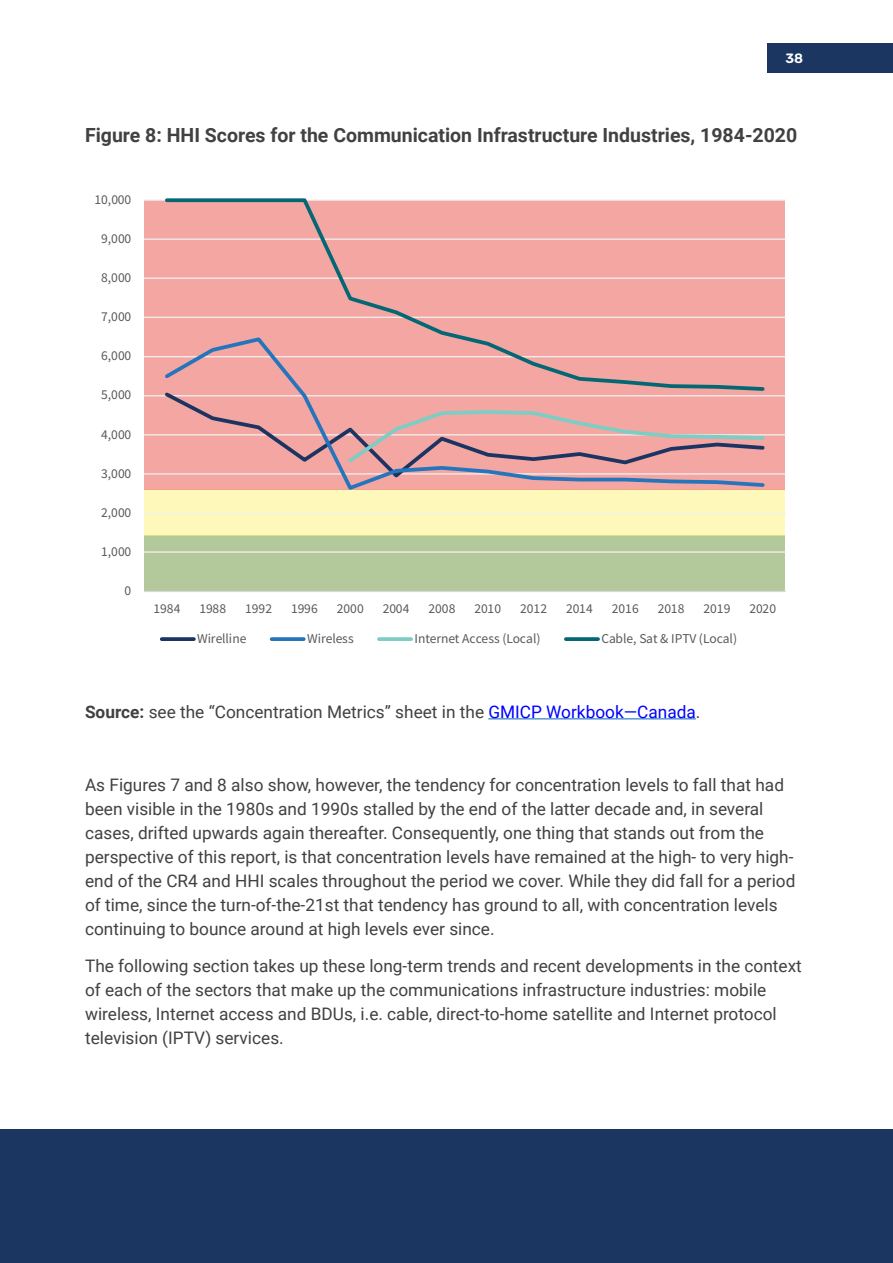
<style>
.page{position:relative;width:893px;height:1263px;background:#fff}
.page>*{position:absolute;margin:0;border:0;box-sizing:border-box;transform-origin:0 0}
.t1{font:700 19.5px "Roboto";color:#414042}
.t2{font:17.25px/24px "Roboto";color:#414042}
.t3{font:13.5px "Source Sans Pro";letter-spacing:-.01em;color:#595959}
.t4{font:300 13.5px "Rubik";color:#fff}
.s1{font-weight:700}
.s2{color:#00f}
</style>
<div class="page">
<hr style="left:488px;top:718px;width:208px;height:1px;background:#0563c1">
<div style="left:144px;top:536px;width:641px;height:55px;background:#b3c99c"></div>
<div style="left:144px;top:490px;width:641px;height:46px;background:#fff8bb"></div>
<div style="left:144px;top:200px;width:641px;height:290px;background:#f3a6a2"></div>
<hr style="left:144px;top:551px;width:642px;height:2px;background:#f2f2f2">
<hr style="left:144px;top:512px;width:642px;height:2px;background:#f2f2f2">
<hr style="left:144px;top:473px;width:642px;height:1px;background:#f2f2f2">
<hr style="left:144px;top:434px;width:642px;height:1px;background:#f2f2f2">
<hr style="left:144px;top:395px;width:642px;height:1px;background:#f2f2f2">
<hr style="left:144px;top:356px;width:642px;height:1px;background:#f2f2f2">
<hr style="left:144px;top:317px;width:642px;height:1px;background:#f2f2f2">
<hr style="left:144px;top:278px;width:642px;height:1px;background:#f2f2f2">
<hr style="left:144px;top:238px;width:642px;height:2px;background:#f2f2f2">
<hr style="left:144px;top:199px;width:642px;height:2px;background:#f2f2f2">
<hr style="left:144px;top:591px;width:642px;height:1px;background:#d9d9d9">
<svg style="left:162px;top:357px;width:605px;height:133px"></svg>
<svg style="left:345px;top:409px;width:421px;height:57px"></svg>
<svg style="left:163px;top:198px;width:604px;height:195px"></svg>
<svg style="left:162px;top:637px;width:32px;height:4px"></svg>
<svg style="left:272px;top:637px;width:32px;height:4px"></svg>
<svg style="left:379px;top:637px;width:32px;height:4px"></svg>
<svg style="left:566px;top:637px;width:32px;height:4px"></svg>
<div style="left:0;top:1129px;width:893px;height:134px;background:#1a3661"></div>
<div style="left:768px;top:43px;width:125px;height:30px;background:#1a3661"></div>
<p class="t4" style="left:785px;top:51px;width:19px">38</p>
<p class="t1" style="left:85px;top:122px;width:714px">Figure 8: HHI Scores for the Communication Infrastructure Industries, 1984-2020</p>
<p class="t3" style="left:95px;top:190px;width:38px">10,000</p>
<p class="t3" style="left:101px;top:230px;width:32px">9,000</p>
<p class="t3" style="left:101px;top:269px;width:32px">8,000</p>
<p class="t3" style="left:101px;top:308px;width:32px">7,000</p>
<p class="t3" style="left:101px;top:347px;width:32px">6,000</p>
<p class="t3" style="left:101px;top:386px;width:32px">5,000</p>
<p class="t3" style="left:101px;top:426px;width:32px">4,000</p>
<p class="t3" style="left:101px;top:465px;width:32px">3,000</p>
<p class="t3" style="left:101px;top:504px;width:32px">2,000</p>
<p class="t3" style="left:101px;top:543px;width:32px">1,000</p>
<p class="t3" style="left:125px;top:582px;width:8px">0</p>
<p class="t3" style="left:154px;top:600px;width:28px">1984</p>
<p class="t3" style="left:199px;top:600px;width:28px">1988</p>
<p class="t3" style="left:245px;top:600px;width:28px">1992</p>
<p class="t3" style="left:291px;top:600px;width:28px">1996</p>
<p class="t3" style="left:337px;top:600px;width:28px">2000</p>
<p class="t3" style="left:383px;top:600px;width:28px">2004</p>
<p class="t3" style="left:429px;top:600px;width:28px">2008</p>
<p class="t3" style="left:474px;top:600px;width:28px">2010</p>
<p class="t3" style="left:520px;top:600px;width:28px">2012</p>
<p class="t3" style="left:566px;top:600px;width:28px">2014</p>
<p class="t3" style="left:612px;top:600px;width:28px">2016</p>
<p class="t3" style="left:658px;top:600px;width:28px">2018</p>
<p class="t3" style="left:704px;top:600px;width:28px">2019</p>
<p class="t3" style="left:749px;top:600px;width:28px">2020</p>
<p class="t3" style="left:197px;top:630px;width:51px">Wirelline</p>
<p class="t3" style="left:307px;top:630px;width:48px">Wireless</p>
<p class="t3" style="left:414px;top:630px;width:127px">Internet Access (Local)</p>
<p class="t3" style="left:601px;top:630px;width:137px">Cable, Sat &amp; IPTV (Local)</p>
<p class="t2" style="left:85px;top:699px;width:617px"><span class="s1">Source:</span> see the “Concentration Metrics” sheet in the <span class="s2">GMICP Workbook—Canada</span>.</p>
<p class="t2" style="left:85px;top:772px;width:712px">As Figures 7 and 8 also show, however, the tendency for concentration levels to fall that had been visible in the 1980s and 1990s stalled by the end of the latter decade and, in several cases, drifted upwards again thereafter. Consequently, one thing that stands out from the perspective of this report, is that concentration levels have remained at the high- to very high&shy;end of the CR4 and HHI scales throughout the period we cover. While they did fall for a period of time, since the turn-of-the-21st that tendency has ground to all, with concentration levels continuing to bounce around at high levels ever since.</p>
<p class="t2" style="left:85px;top:953px;width:718px">The following section takes up these long-term trends and recent developments in the context of each of the sectors that make up the communications infrastructure industries: mobile wireless, Internet access and BDUs, i.e. cable, direct-to-home satellite and Internet protocol television (IPTV) services.</p>
</div>
